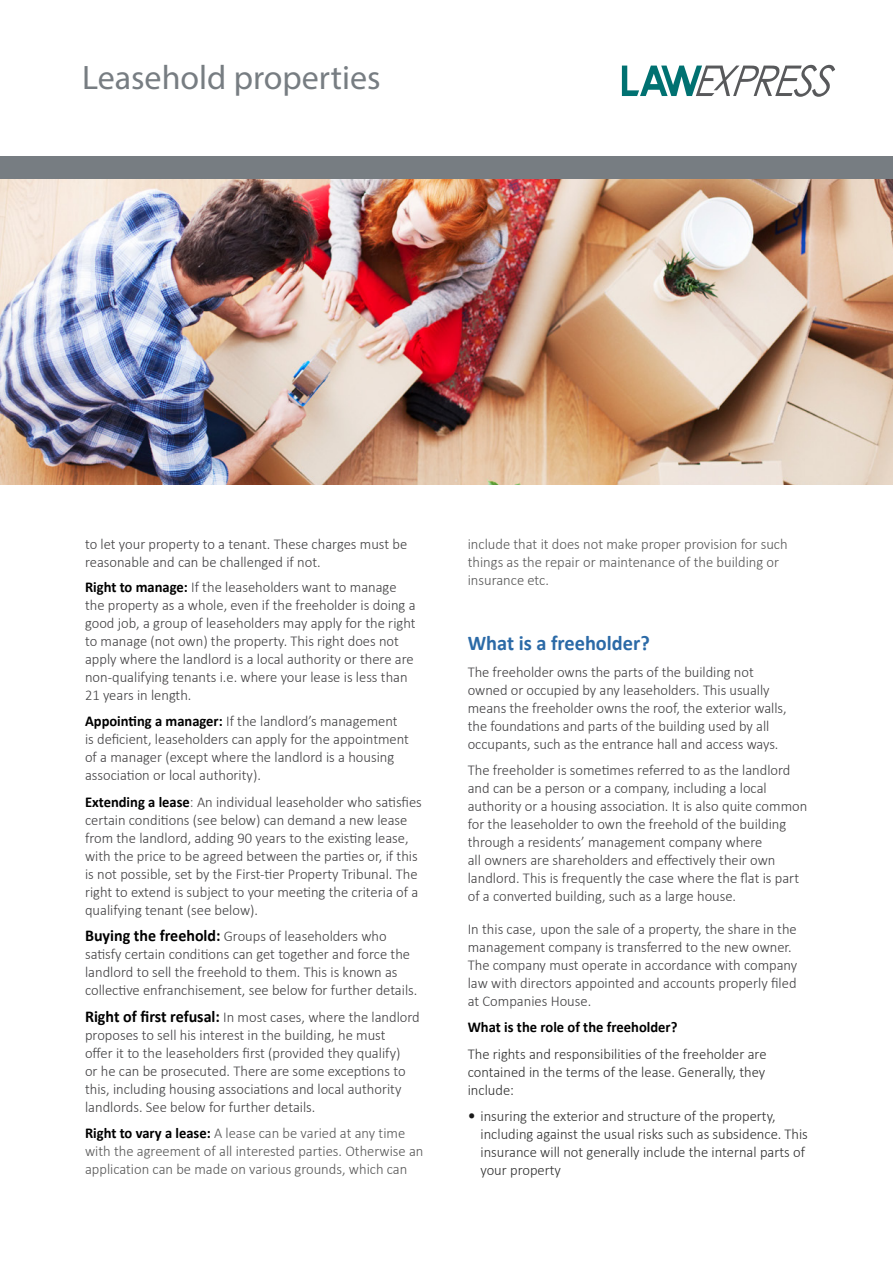
<style>
.page{position:relative;width:893px;height:1263px;background:#fff}
.page>*{position:absolute;margin:0;border:0;box-sizing:border-box;transform-origin:0 0}
.t1{font:34.05px "Myriad Pro";color:#777d82}
.t2{font:700 21px "Calibri";color:#2b6aa7}
.t3{font:300 15px/18px "Calibri";color:#414042}
.t4{font:300 15px/18px "Calibri";color:#303030;text-align:justify}
.t5{font:300 15px/18px "Calibri";color:#575757}
.t6{font:700 15px "Calibri";color:#000}
.s1{font-weight:700;color:#000}
.s2{color:#575757}
.s3{font-weight:700;font-size:16.5px;color:#000}
.s4{font-weight:400;font-size:16.5px;color:#191919}
</style>
<div class="page">
<img style="left:0;top:179px;width:893px;height:306px">
<svg style="left:622px;top:65px;width:213px;height:32px"></svg>
<div style="left:0;top:156px;width:893px;height:23px;background:#777d82"></div>
<h1 class="t1" style="left:82px;top:57px;width:300px">Leasehold properties</h1>
<p class="t3" style="left:85px;top:534px;width:324px">to let your property to a tenant. These charges must be reasonable and can be challenged if not.</p>
<p class="t3" style="left:85px;top:577px;width:332px"><span class="s1">Right to manage:</span> If the leaseholders want to manage the property as a whole, even if the freeholder is doing a good job, a group of leaseholders may apply for the right to manage (not own) the property. This right does not apply where the landlord is a local authority or there are non-qualifying tenants i.e. where your lease is less than 21 years in length.</p>
<p class="t3" style="left:85px;top:712px;width:325px"><span class="s1">Appointing a manager:</span> If the landlord’s management is deficient, leaseholders can apply for the appointment of a manager (except where the landlord is a housing association or local authority).</p>
<p class="t3" style="left:85px;top:792px;width:338px"><span class="s1">Extending a lease</span><span class="s2">:</span> An individual leaseholder who satisfies certain conditions (see below) can demand a new lease from the landlord, adding 90 years to the existing lease, with the price to be agreed between the parties or, if this is not possible, set by the First-tier Property Tribunal. The right to extend is subject to your meeting the criteria of a qualifying tenant (see below).</p>
<p class="t3" style="left:85px;top:927px;width:334px"><span class="s3">Buying the freehold:</span> Groups of leaseholders who satisfy certain conditions can get together and force the landlord to sell the freehold to them. This is known as collective enfranchisement, see below for further details.</p>
<p class="t3" style="left:85px;top:1007px;width:336px"><span class="s3">Right of first refusal:</span> In most cases, where the landlord proposes to sell his interest in the building, he must<br>offer it to the leaseholders first (provided they qualify)<br>or he can be prosecuted. There are some exceptions to this, including housing associations and local authority landlords. See below for further details.</p>
<p class="t5" style="left:85px;top:1124px;width:340px"><span class="s1">Right to vary a lease:</span> A lease can be varied at any time with the agreement of all interested parties. Otherwise an application can be made on various grounds, which can</p>
<p class="t5" style="left:468px;top:534px;width:321px">include that it does not make proper provision for such things as the repair or maintenance of the building or insurance etc.</p>
<h2 class="t2" style="left:468px;top:630px;width:184px">What is a freeholder?</h2>
<p class="t3" style="left:468px;top:662px;width:320px">The freeholder owns the parts of the building not owned or occupied by any leaseholders. This usually means the freeholder owns the roof, the exterior walls, the foundations and parts of the building used by all occupants, such as the entrance hall and access ways.</p>
<p class="t3" style="left:468px;top:760px;width:341px">The freeholder is sometimes referred to as the landlord and can be a person or a company, including a local authority or a housing association. It is also quite common for the leaseholder to own the freehold of the building through a residents’ management company where<br>all owners are shareholders and effectively their own landlord. This is frequently the case where the flat is part of a converted building, such as a large house.</p>
<p class="t3" style="left:468px;top:919px;width:331px">In this case, upon the sale of a property, the share in the management company is transferred to the new owner.<br>The company must operate in accordance with company law with directors appointed and accounts properly filed at Companies House.</p>
<p class="t6" style="left:468px;top:1018px;width:211px">What is the role of the freeholder?</p>
<p class="t4" style="left:468px;top:1044px;width:300px">The rights and responsibilities of the freeholder are contained in the terms of the lease. Generally, they include:</p>
<p class="t4" style="left:480px;top:1106px;width:329px;text-align:left;text-indent:-13px"><span class="s4">•</span> insuring the exterior and structure of the property, including against the usual risks such as subsidence. This insurance will not generally include the internal parts of your property</p>
</div>
